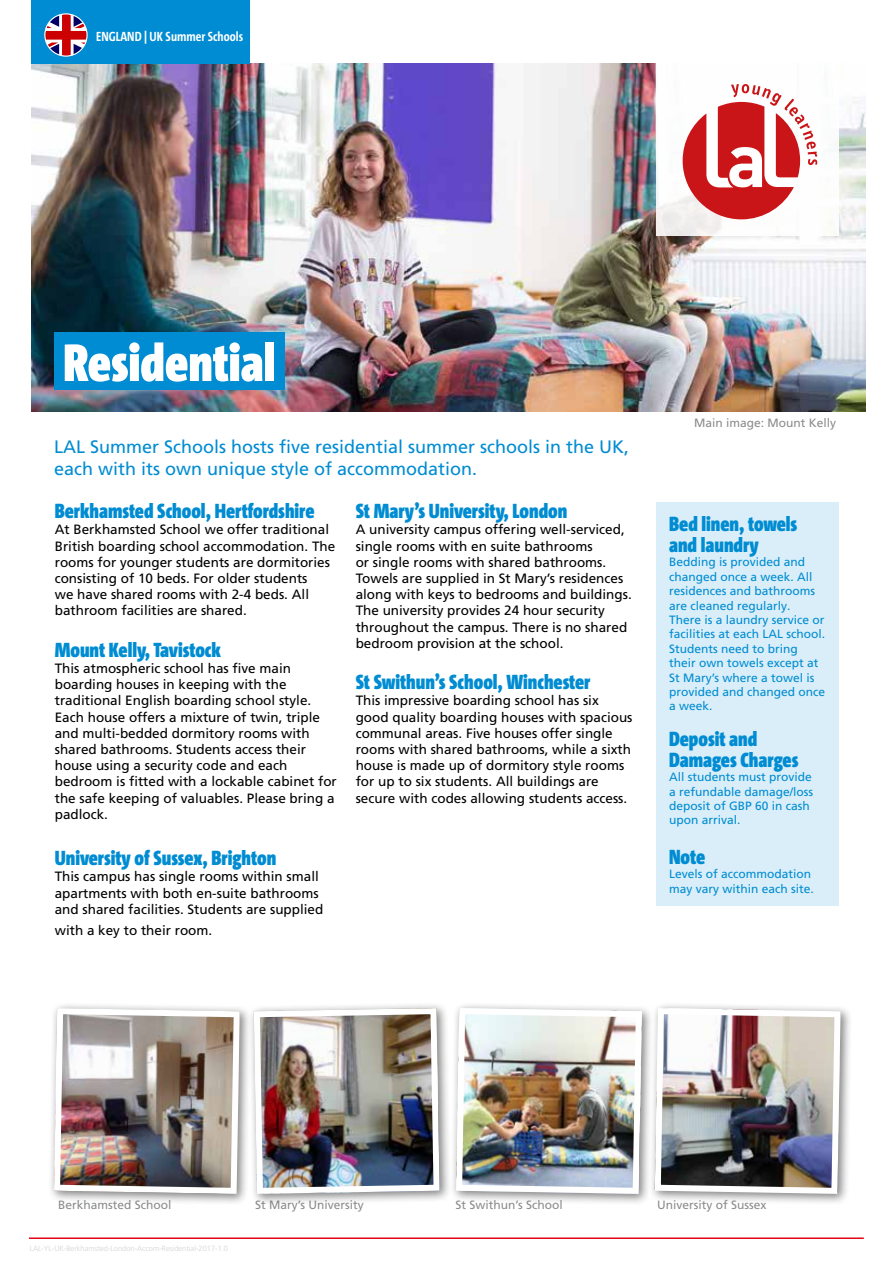
<style>
.page{position:relative;width:893px;height:1263px;background:#fff}
.page>*{position:absolute;margin:0;border:0;box-sizing:border-box;transform-origin:0 0}
.t1{font:900 54px "The Sans Cd LF9";color:#fff}
.t2{font:900 21px/21px "The Sans Cd LF9";color:#008cd2}
.t3{font:18px/21.6px "Frutiger LT Pro";color:#008cd2}
.t4{font:13.5px/16.2px "Frutiger LT Pro";color:#000}
.t5{font:700 13.5px "The Sans Cd LF7";color:#fff}
.t6{font:12px/14.4px "Frutiger LT Pro";color:#008cd2}
.t7{font:12px "Frutiger LT Pro";color:#8a8d8b}
.t8{font:300 7.5px "Frutiger LT Pro";color:#d2d2d2}
</style>
<div class="page">
<img style="left:31px;top:64px;width:835px;height:347px">
<div style="left:656px;top:502px;width:183px;height:404px;background:#d9eef8"></div>
<div style="left:450px;top:1002px;width:204px;height:204px;background:#000;opacity:.5"></div>
<img style="left:456px;top:1008px;width:186px;height:186px">
<div style="left:456px;top:1008px;width:186px;height:186px;border:6px solid #fff;border-radius:3px"></div>
<div style="left:48px;top:1002px;width:204px;height:204px;background:#000;opacity:.5"></div>
<img style="left:54px;top:1008px;width:186px;height:186px">
<div style="left:54px;top:1008px;width:186px;height:186px;border:6px solid #fff;border-radius:3px"></div>
<div style="left:657px;top:40px;width:182px;height:196px;background:#fff"></div>
<div style="left:248px;top:1002px;width:204px;height:204px;background:#000;opacity:.5"></div>
<img style="left:254px;top:1008px;width:186px;height:186px">
<div style="left:254px;top:1008px;width:186px;height:186px;border:6px solid #fff;border-radius:3px"></div>
<div style="left:649px;top:1002px;width:204px;height:204px;background:#000;opacity:.5"></div>
<img style="left:655px;top:1008px;width:185px;height:179px">
<div style="left:655px;top:1008px;width:185px;height:186px;border:6px solid #fff;border-radius:3px"></div>
<hr style="left:29px;top:1237px;width:835px;height:2px;background:#e30613">
<div style="left:54px;top:332px;width:231px;height:57px;background:#008cd2"></div>
<div style="left:32px;top:0;width:218px;height:64px;background:#008cd2"></div>
<svg style="left:46px;top:15px;width:40px;height:40px;background:#a8647a"></svg>
<div style="left:44px;top:13px;width:44px;height:44px;border:1px solid #fff;border-radius:50%"></div>
<svg style="left:683px;top:84px;width:134px;height:135px"></svg>
<p class="t5" style="left:96px;top:27px;width:148px">ENGLAND | UK Summer Schools</p>
<h1 class="t1" style="left:63px;top:328px;width:214px">Residential</h1>
<h3 class="t3" style="left:54px;top:436px;width:577px">LAL Summer Schools hosts five residential summer schools in the UK, each with its own unique style of accommodation.</h3>
<h2 class="t2" style="left:55px;top:500px;width:261px">Berkhamsted School, Hertfordshire</h2>
<p class="t4" style="left:55px;top:522px;width:282px">At Berkhamsted School we offer traditional British boarding school accommodation. The rooms for younger students are dormitories consisting of 10 beds. For older students<br>we have shared rooms with 2-4 beds. All bathroom facilities are shared.</p>
<h2 class="t2" style="left:55px;top:639px;width:168px">Mount Kelly, Tavistock</h2>
<p class="t4" style="left:55px;top:660px;width:284px">This atmospheric school has five main boarding houses in keeping with the traditional English boarding school style.<br>Each house offers a mixture of twin, triple and multi-bedded dormitory rooms with shared bathrooms. Students access their house using a security code and each bedroom is fitted with a lockable cabinet for the safe keeping of valuables. Please bring a padlock.</p>
<h2 class="t2" style="left:55px;top:847px;width:223px">University of Sussex, Brighton</h2>
<p class="t4" style="left:55px;top:868px;width:270px">This campus has single rooms within small apartments with both en-suite bathrooms and shared facilities. Students are supplied</p>
<p class="t4" style="left:55px;top:922px;width:159px">with a key to their room.</p>
<h2 class="t2" style="left:356px;top:500px;width:213px">St Mary’s University, London</h2>
<p class="t4" style="left:356px;top:522px;width:278px">A university campus offering well-serviced, single rooms with en suite bathrooms<br>or single rooms with shared bathrooms.<br>Towels are supplied in St Mary’s residences along with keys to bedrooms and buildings.<br>The university provides 24 hour security throughout the campus. There is no shared bedroom provision at the school.</p>
<h2 class="t2" style="left:356px;top:671px;width:236px">St Swithun’s School, Winchester</h2>
<p class="t4" style="left:356px;top:693px;width:278px">This impressive boarding school has six good quality boarding houses with spacious communal areas. Five houses offer single rooms with shared bathrooms, while a sixth house is made up of dormitory style rooms for up to six students. All buildings are secure with codes allowing students access.</p>
<p class="t7" style="left:694px;top:416px;width:144px">Main image: Mount Kelly</p>
<h2 class="t2" style="left:669px;top:513px;width:130px">Bed linen, towels and laundry</h2>
<p class="t6" style="left:669px;top:555px;width:158px">Bedding is provided and changed once a week. All residences and bathrooms are cleaned regularly.<br>There is a laundry service or facilities at each LAL school.<br>Students need to bring their own towels except at<br>St Mary’s where a towel is provided and changed once a week.</p>
<h2 class="t2" style="left:669px;top:727px;width:131px">Deposit and<br>Damages Charges</h2>
<p class="t6" style="left:669px;top:770px;width:146px">All students must provide a refundable damage/loss deposit of GBP 60 in cash upon arrival.</p>
<h2 class="t2" style="left:669px;top:846px;width:38px">Note</h2>
<p class="t6" style="left:669px;top:867px;width:146px">Levels of accommodation may vary within each site.</p>
<p class="t7" style="left:58px;top:1198px;width:115px">Berkhamsted School</p>
<p class="t7" style="left:255px;top:1198px;width:110px">St Mary’s University</p>
<p class="t7" style="left:456px;top:1198px;width:109px">St Swithun’s School</p>
<p class="t7" style="left:657px;top:1198px;width:111px">University of Sussex</p>
<p class="t8" style="left:30px;top:1244px;width:200px">LAL-YL-UK-Berkhamsted-London-Accom-Residential-2017-1.0</p>
</div>
